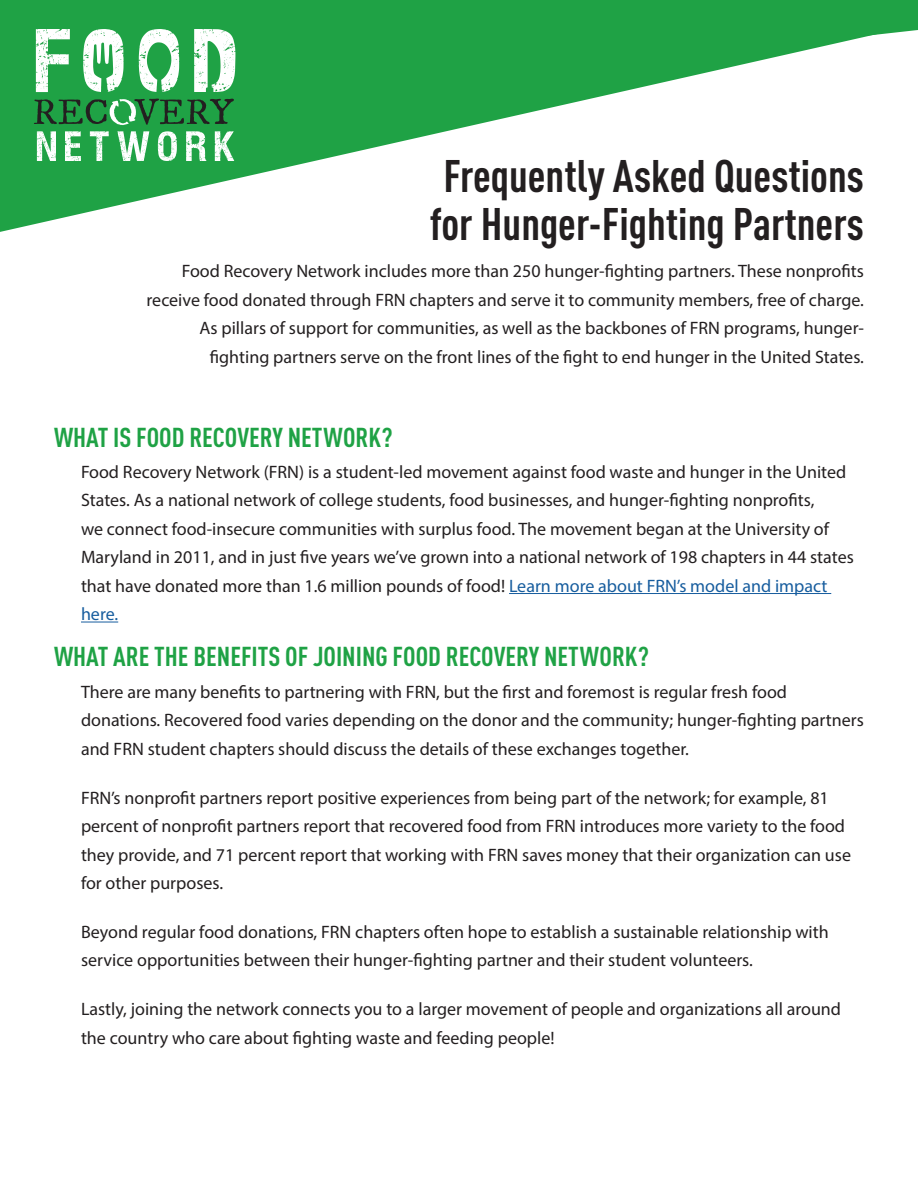
<style>
.page{position:relative;width:918px;height:1188px;background:#fff}
.page>*{position:absolute;margin:0;border:0;box-sizing:border-box;transform-origin:0 0}
.subtitle{font:700 45px/48px "DIN Cond";color:#231f20;text-align:center}
.subtitle-2{font:700 27px "DIN Cond";color:#1fa245}
.subtitle-3{font:18px/28.5px "Myriad Pro";color:#231f20}
.s1{color:#175d9e}
</style>
<div class="page">
<svg style="left:0;top:2px;width:918px;height:230px;fill:#1fa245"></svg>
<svg style="left:194px;top:29px;width:41px;height:63px"></svg>
<svg style="left:139px;top:29px;width:41px;height:64px"></svg>
<svg style="left:83px;top:29px;width:42px;height:63px"></svg>
<svg style="left:36px;top:29px;width:34px;height:63px"></svg>
<svg style="left:37px;top:131px;width:19px;height:30px"></svg>
<svg style="left:65px;top:131px;width:16px;height:30px"></svg>
<svg style="left:90px;top:131px;width:19px;height:30px"></svg>
<svg style="left:117px;top:131px;width:32px;height:30px"></svg>
<svg style="left:158px;top:131px;width:19px;height:30px"></svg>
<svg style="left:186px;top:131px;width:21px;height:30px"></svg>
<svg style="left:215px;top:131px;width:19px;height:30px"></svg>
<svg style="left:34px;top:99px;width:200px;height:26px;background:#2a8343"></svg>
<hr style="left:509px;top:593px;width:322px;height:1px;background:#175d9e">
<hr style="left:81px;top:622px;width:37px;height:1px;background:#175d9e">
<p class="subtitle" style="left:430px;top:150px;width:436px">Frequently Asked Questions for Hunger-Fighting Partners</p>
<p class="subtitle-3" style="left:147px;top:256px;width:719px;text-align:right">Food Recovery Network includes more than 250 hunger-fighting partners. These nonprofits receive food donated through FRN chapters and serve it to community members, free of charge.<br>As pillars of support for communities, as well as the backbones of FRN programs, hunger&shy;fighting partners serve on the front lines of the fight to end hunger in the United States.</p>
<p class="subtitle-2" style="left:54px;top:421px;width:340px">WHAT IS FOOD RECOVERY NETWORK?</p>
<p class="subtitle-3" style="left:81px;top:457px;width:774px">Food Recovery Network (FRN) is a student-led movement against food waste and hunger in the United States. As a national network of college students, food businesses, and hunger-fighting nonprofits,<br>we connect food-insecure communities with surplus food. The movement began at the University of Maryland in 2011, and in just five years we’ve grown into a national network of 198 chapters in 44 states that have donated more than 1.6 million pounds of food! <span class="s1">Learn more about FRN’s model and impact here.</span></p>
<p class="subtitle-2" style="left:54px;top:640px;width:597px">WHAT ARE THE BENEFITS OF JOINING FOOD RECOVERY NETWORK?</p>
<p class="subtitle-3" style="left:81px;top:677px;width:784px">There are many benefits to partnering with FRN, but the first and foremost is regular fresh food donations. Recovered food varies depending on the donor and the community; hunger-fighting partners and FRN student chapters should discuss the details of these exchanges together.</p>
<p class="subtitle-3" style="left:81px;top:783px;width:772px">FRN’s nonprofit partners report positive experiences from being part of the network; for example, 81 percent of nonprofit partners report that recovered food from FRN introduces more variety to the food they provide, and 71 percent report that working with FRN saves money that their organization can use for other purposes.</p>
<p class="subtitle-3" style="left:81px;top:917px;width:749px">Beyond regular food donations, FRN chapters often hope to establish a sustainable relationship with service opportunities between their hunger-fighting partner and their student volunteers.</p>
<p class="subtitle-3" style="left:81px;top:995px;width:762px">Lastly, joining the network connects you to a larger movement of people and organizations all around the country who care about fighting waste and feeding people!</p>
</div>
